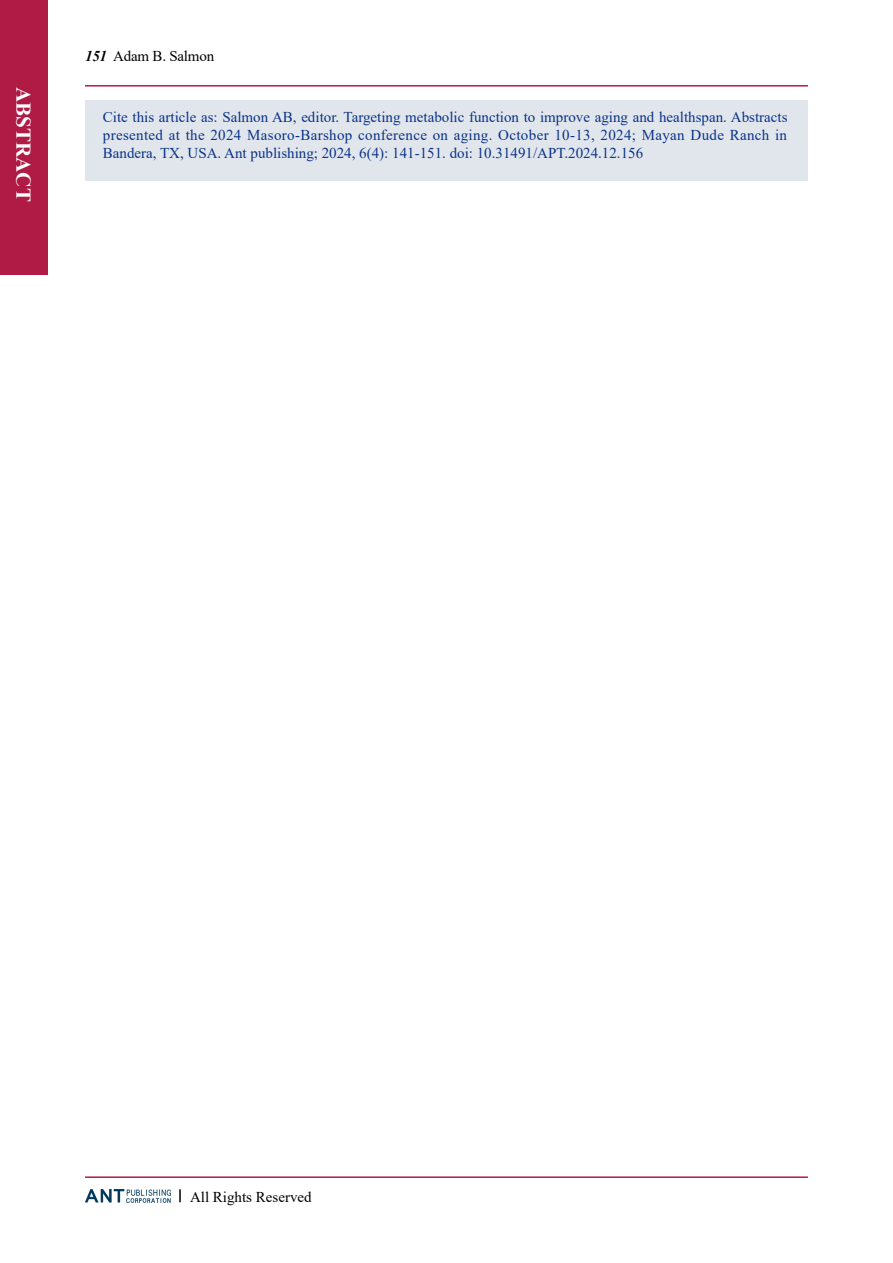
<style>
.page{position:relative;width:893px;height:1263px;background:#fff}
.page>*{position:absolute;margin:0;border:0;box-sizing:border-box;transform-origin:0 0}
.t1{font:700 21px "Times New Roman";color:#fff}
.t2{font:15px/18px "Times New Roman";color:#0c3388;text-align:justify}
.t3{font:15px "Times New Roman";color:#000}
.s1{font-weight:700;font-style:italic}
</style>
<div class="page">
<div style="left:85px;top:100px;width:723px;height:81px;background:#e1e6ec"></div>
<hr style="left:85px;top:85px;width:723px;height:2px;background:#af1b45">
<hr style="left:85px;top:1176px;width:723px;height:2px;background:#af1b45">
<img style="left:85px;top:1189px;width:85px;height:13px">
<svg style="left:179px;top:1189px;width:2px;height:13px"></svg>
<div style="left:0;top:0;width:48px;height:274px;background:#af1b45"></div>
<h1 class="t1" style="left:39px;top:87px;width:116px;rotate:90deg">ABSTRACT</h1>
<p class="t3" style="left:85px;top:46px;width:131px"><span class="s1">151</span> Adam B. Salmon</p>
<p class="t2" style="left:103px;top:108px;width:686px">Cite this article as: Salmon AB, editor. Targeting metabolic function to improve aging and healthspan. Abstracts presented at the 2024 Masoro-Barshop conference on aging. October 10-13, 2024; Mayan Dude Ranch in Bandera, TX, USA. Ant publishing; 2024, 6(4): 141-151. doi: 10.31491/APT.2024.12.156</p>
<p class="t3" style="left:190px;top:1186px;width:123px">All Rights Reserved</p>
</div>
